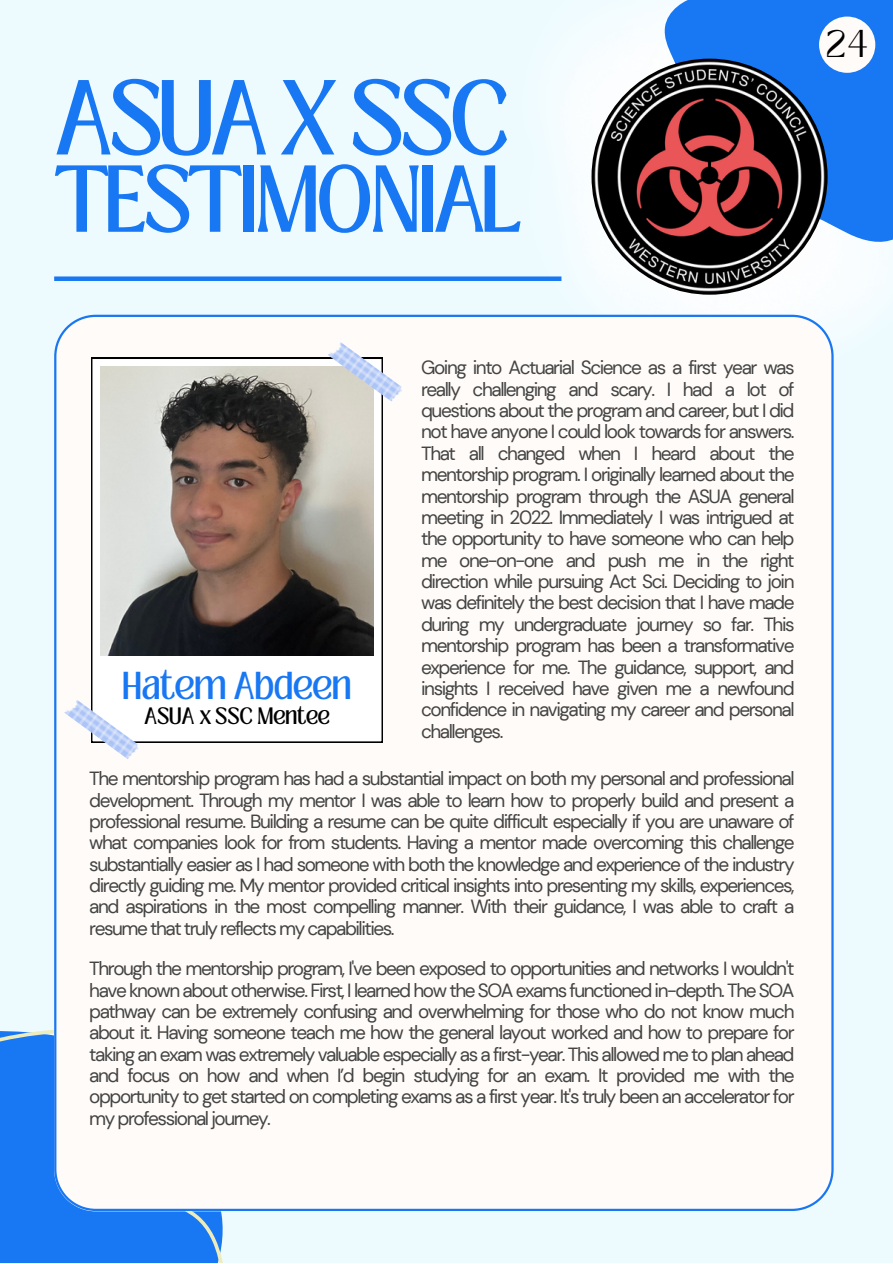
<style>
.page{position:relative;width:893px;height:1264px;background:#fff}
.page>*{position:absolute;margin:0;border:0;box-sizing:border-box;transform-origin:0 0}
.t1{font:81.6px "Loubag";letter-spacing:-.055em;color:#1877f2}
.t2{font:72.75px "Loubag";letter-spacing:-.055em;color:#1877f2}
.t3{font:29.85px "Loubag";letter-spacing:-.005em;color:#1877f2}
.t4{font:100 29.4px "Loubag";color:#000}
.t5{font:19.05px/21.3px "DM Sans";letter-spacing:-.075em;color:#444;text-align:justify}
.t6{font:18.15px "Loubag";letter-spacing:-.005em;color:#000}
</style>
<div class="page">
<div style="left:0;top:0;width:892px;height:1262px;background:#edfbff"></div>
<img style="left:513px;top:57px;width:78px;height:258px">
<div style="left:591px;top:25px;width:289px;height:290px;background:#fafdfe"></div>
<svg style="left:649px;top:0;width:243px;height:245px;background:#2b82f1"></svg>
<div style="left:0;top:1029px;width:223px;height:233px;background:#1877f2"></div>
<div style="left:54px;top:315px;width:779px;height:895px;background:#fffbf8"></div>
<img style="left:591px;top:59px;width:236px;height:236px;border-radius:50%">
<div style="left:54px;top:276px;width:507px;height:5px;background:#1877f2"></div>
<div style="left:819px;top:17px;width:56px;height:56px;background:#fffbf8;border-radius:50%"></div>
<svg style="left:91px;top:358px;width:291px;height:384px;background:#f3f3f2"></svg>
<img style="left:101px;top:366px;width:272px;height:289px">
<img style="left:64px;top:698px;width:76px;height:62px">
<img style="left:328px;top:340px;width:76px;height:63px">
<p class="t1" style="left:54px;top:52px;width:456px">ASUA X SSC</p>
<p class="t2" style="left:54px;top:141px;width:469px">TESTIMONIAL</p>
<p class="t4" style="left:825px;top:20px;width:44px">24</p>
<p class="t5" style="left:421px;top:357px;width:375px">Going into Actuarial Science as a first year was really challenging and scary. I had a lot of questions about the program and career, but I did not have anyone I could look towards for answers.<br>That all changed when I heard about the mentorship program. I originally learned about the mentorship program through the ASUA general meeting in 2022. Immediately I was intrigued at the opportunity to have someone who can help me one-on-one and push me in the right direction while pursuing Act Sci. Deciding to join was definitely the best decision that I have made during my undergraduate journey so far. This mentorship program has been a transformative experience for me. The guidance, support, and insights I received have given me a newfound confidence in navigating my career and personal challenges.</p>
<p class="t5" style="left:89px;top:768px;width:706px">The mentorship program has had a substantial impact on both my personal and professional development. Through my mentor I was able to learn how to properly build and present a professional resume. Building a resume can be quite difficult especially if you are unaware of what companies look for from students. Having a mentor made overcoming this challenge substantially easier as I had someone with both the knowledge and experience of the industry directly guiding me. My mentor provided critical insights into presenting my skills, experiences, and aspirations in the most compelling manner. With their guidance, I was able to craft a resume that truly reflects my capabilities.</p>
<p class="t5" style="left:89px;top:958px;width:706px">Through the mentorship program, I've been exposed to opportunities and networks I wouldn't have known about otherwise. First, I learned how the SOA exams functioned in-depth. The SOA pathway can be extremely confusing and overwhelming for those who do not know much about it. Having someone teach me how the general layout worked and how to prepare for taking an exam was extremely valuable especially as a first-year. This allowed me to plan ahead and focus on how and when I’d begin studying for an exam. It provided me with the opportunity to get started on completing exams as a first year. It's truly been an accelerator for my professional journey.</p>
<p class="t3" style="left:123px;top:661px;width:230px">Hatem Abdeen</p>
<p class="t6" style="left:144px;top:701px;width:187px">ASUA x SSC Mentee</p>
</div>
